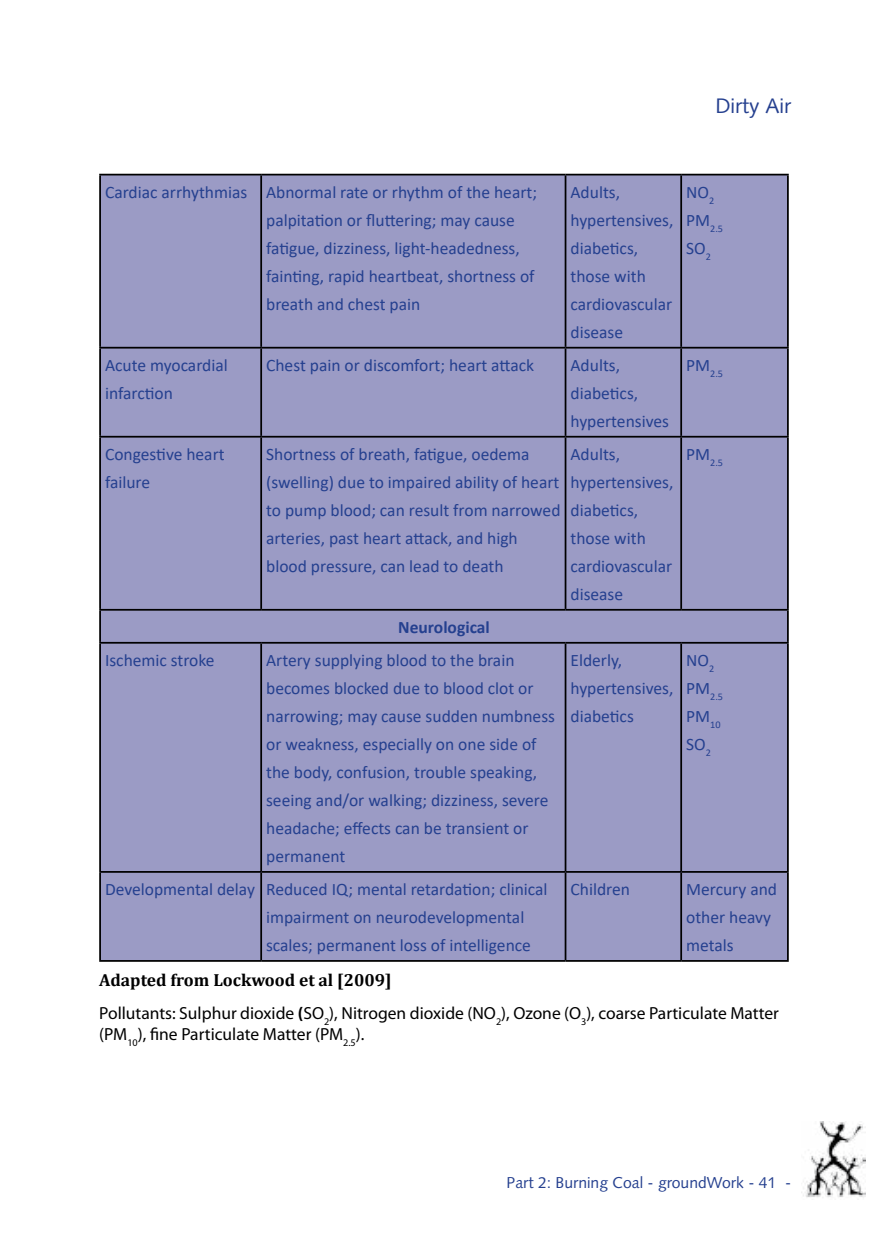
<style>
.page{position:relative;width:888px;height:1236px;background:#fff}
.page>*{position:absolute;margin:0;border:0;box-sizing:border-box;transform-origin:0 0}
.t1{font:21px "Syntax LT Std";color:#25408f}
.t2{font:17.5px/28px "Calibri";color:#25408f}
.t3{font:17.5px/21px "Myriad Pro";color:#000}
.t4{font:700 17.5px "Cambria";color:#000}
.t5{font:700 17.5px "Calibri";color:#25408f}
.t6{font:15.75px "Syntax LT Std";color:#25408f}
.t7{font:10.15px "Calibri";color:#25408f}
.s1{font-weight:700}
</style>
<div class="page">
<img style="left:803px;top:1121px;width:63px;height:77px">
<div style="left:101px;top:175px;width:686px;height:784px;background:#9b9bc5"></div>
<hr style="left:99px;top:174px;width:162px;height:1px;background:#000">
<hr style="left:99px;top:175px;width:2px;height:172px;background:#000">
<hr style="left:261px;top:174px;width:305px;height:1px;background:#000">
<hr style="left:260px;top:175px;width:2px;height:172px;background:#000">
<hr style="left:566px;top:174px;width:115px;height:1px;background:#000">
<hr style="left:565px;top:175px;width:1px;height:172px;background:#000">
<hr style="left:681px;top:174px;width:108px;height:1px;background:#000">
<hr style="left:680px;top:175px;width:2px;height:172px;background:#000">
<hr style="left:787px;top:175px;width:2px;height:172px;background:#000">
<hr style="left:99px;top:347px;width:162px;height:1px;background:#000">
<hr style="left:99px;top:348px;width:2px;height:88px;background:#000">
<hr style="left:261px;top:347px;width:305px;height:1px;background:#000">
<hr style="left:260px;top:348px;width:2px;height:88px;background:#000">
<hr style="left:566px;top:347px;width:115px;height:1px;background:#000">
<hr style="left:565px;top:348px;width:1px;height:88px;background:#000">
<hr style="left:681px;top:347px;width:108px;height:1px;background:#000">
<hr style="left:680px;top:348px;width:2px;height:88px;background:#000">
<hr style="left:787px;top:348px;width:2px;height:88px;background:#000">
<hr style="left:99px;top:436px;width:162px;height:1px;background:#000">
<hr style="left:99px;top:437px;width:2px;height:172px;background:#000">
<hr style="left:261px;top:436px;width:305px;height:1px;background:#000">
<hr style="left:260px;top:437px;width:2px;height:172px;background:#000">
<hr style="left:566px;top:436px;width:115px;height:1px;background:#000">
<hr style="left:565px;top:437px;width:1px;height:172px;background:#000">
<hr style="left:681px;top:436px;width:108px;height:1px;background:#000">
<hr style="left:680px;top:437px;width:2px;height:172px;background:#000">
<hr style="left:787px;top:437px;width:2px;height:172px;background:#000">
<hr style="left:99px;top:609px;width:162px;height:1px;background:#000">
<hr style="left:99px;top:610px;width:2px;height:31px;background:#000">
<hr style="left:261px;top:609px;width:305px;height:1px;background:#000">
<hr style="left:566px;top:609px;width:115px;height:1px;background:#000">
<hr style="left:681px;top:609px;width:108px;height:1px;background:#000">
<hr style="left:787px;top:610px;width:2px;height:31px;background:#000">
<hr style="left:99px;top:641px;width:162px;height:2px;background:#000">
<hr style="left:99px;top:643px;width:2px;height:227px;background:#000">
<hr style="left:261px;top:641px;width:305px;height:2px;background:#000">
<hr style="left:260px;top:643px;width:2px;height:227px;background:#000">
<hr style="left:566px;top:641px;width:115px;height:2px;background:#000">
<hr style="left:565px;top:643px;width:1px;height:227px;background:#000">
<hr style="left:681px;top:641px;width:108px;height:2px;background:#000">
<hr style="left:680px;top:643px;width:2px;height:227px;background:#000">
<hr style="left:787px;top:643px;width:2px;height:227px;background:#000">
<hr style="left:99px;top:870px;width:162px;height:2px;background:#000">
<hr style="left:99px;top:872px;width:2px;height:87px;background:#000">
<hr style="left:261px;top:870px;width:305px;height:2px;background:#000">
<hr style="left:260px;top:872px;width:2px;height:87px;background:#000">
<hr style="left:566px;top:870px;width:115px;height:2px;background:#000">
<hr style="left:565px;top:872px;width:1px;height:87px;background:#000">
<hr style="left:681px;top:870px;width:108px;height:2px;background:#000">
<hr style="left:680px;top:872px;width:2px;height:87px;background:#000">
<hr style="left:787px;top:872px;width:2px;height:87px;background:#000">
<hr style="left:99px;top:959px;width:162px;height:2px;background:#000">
<hr style="left:261px;top:959px;width:305px;height:2px;background:#000">
<hr style="left:566px;top:959px;width:115px;height:2px;background:#000">
<hr style="left:681px;top:959px;width:108px;height:2px;background:#000">
<p class="t1" style="left:715px;top:93px;width:77px">Dirty Air</p>
<p class="t2" style="left:266px;top:177px;width:272px;text-indent:-161px">Cardiac arrhythmias Abnormal rate or rhythm of the heart; palpitation or fluttering; may cause fatigue, dizziness, light-headedness, fainting, rapid heartbeat, shortness of breath and chest pain</p>
<p class="t2" style="left:570px;top:177px;width:104px">Adults, hypertensives, diabetics, those with cardiovascular disease</p>
<p class="t2" style="left:686px;top:177px;width:30px">NO<sub>2</sub></p>
<p class="t7" style="left:686px;top:221px;width:38px"><sup>PM</sup>2.5</p>
<p class="t2" style="left:686px;top:233px;width:26px">SO<sub>2</sub></p>
<p class="t2" style="left:105px;top:350px;width:124px">Acute myocardial infarction</p>
<p class="t2" style="left:266px;top:350px;width:270px">Chest pain or discomfort; heart attack</p>
<p class="t2" style="left:570px;top:350px;width:100px">Adults, diabetics, hypertensives</p>
<p class="t7" style="left:686px;top:366px;width:38px"><sup>PM</sup>2.5</p>
<p class="t2" style="left:105px;top:439px;width:121px">Congestive heart failure</p>
<p class="t2" style="left:266px;top:439px;width:296px">Shortness of breath, fatigue, oedema (swelling) due to impaired ability of heart to pump blood; can result from narrowed arteries, past heart attack, and high blood pressure, can lead to death</p>
<p class="t2" style="left:570px;top:439px;width:104px">Adults, hypertensives, diabetics, those with cardiovascular disease</p>
<p class="t7" style="left:686px;top:455px;width:38px"><sup>PM</sup>2.5</p>
<p class="t5" style="left:398px;top:614px;width:93px">Neurological</p>
<p class="t2" style="left:105px;top:645px;width:111px">Ischemic stroke</p>
<p class="t2" style="left:266px;top:645px;width:290px">Artery supplying blood to the brain becomes blocked due to blood clot or narrowing; may cause sudden numbness or weakness, especially on one side of the body, confusion, trouble speaking, seeing and/or walking; dizziness, severe headache; effects can be transient or permanent</p>
<p class="t2" style="left:570px;top:645px;width:104px">Elderly, hypertensives, diabetics</p>
<p class="t2" style="left:686px;top:645px;width:30px">NO<sub>2</sub></p>
<p class="t7" style="left:686px;top:689px;width:38px"><sup>PM</sup>2.5</p>
<p class="t2" style="left:686px;top:701px;width:36px">PM<sub>10<br></sub>SO<sub>2</sub></p>
<p class="t2" style="left:266px;top:874px;width:283px;text-indent:-161px">Developmental delay Reduced IQ; mental retardation; clinical impairment on neurodevelopmental scales; permanent loss of intelligence</p>
<p class="t2" style="left:570px;top:874px;width:61px">Children</p>
<p class="t2" style="left:686px;top:874px;width:92px">Mercury and other heavy metals</p>
<p class="t4" style="left:99px;top:967px;width:294px">Adapted from Lockwood et al [2009]</p>
<p class="t3" style="left:99px;top:1002px;width:681px">Pollutants: Sulphur dioxide <span class="s1">(</span>SO<sub>2</sub>), Nitrogen dioxide (NO<sub>2</sub>), Ozone (O<sub>3</sub>), coarse Particulate Matter (PM<sub>10</sub>), fine Particulate Matter (PM<sub>2.5</sub>).</p>
<p class="t6" style="left:507px;top:1173px;width:286px">Part 2: Burning Coal - groundWork - 41 -</p>
</div>
